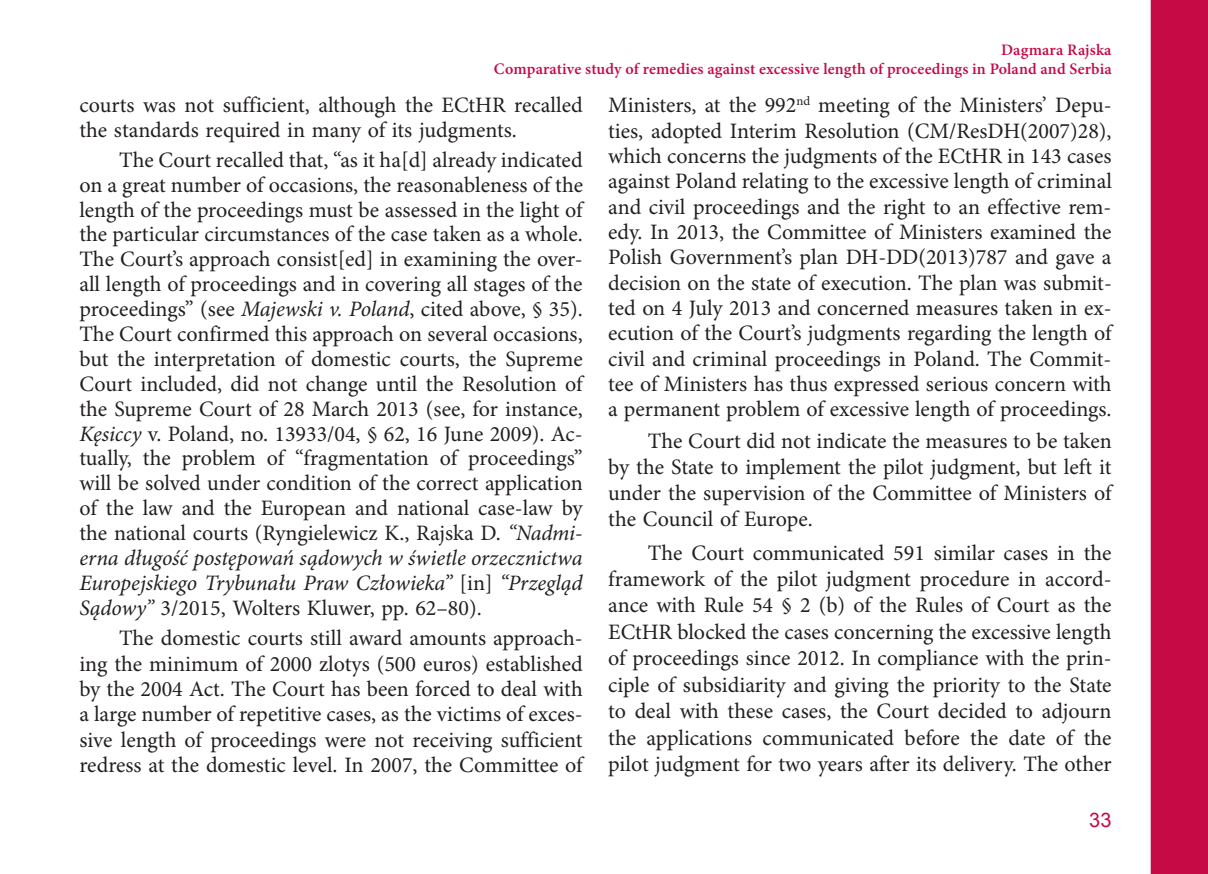
<style>
.page{position:relative;width:1208px;height:874px;background:#fff}
.page>*{position:absolute;margin:0;border:0;box-sizing:border-box;transform-origin:0 0}
.t1{font:22px/24.8px "Minion Pro";color:#231f20;text-align:justify}
.t2{font:20px "Arial";color:#c60a45}
.t3{font:600 16px/19.2px "Minion Pro";letter-spacing:.01em;color:#c60a45;text-align:right}
.s1{font-style:italic}
</style>
<div class="page">
<div style="left:1151px;top:1px;width:56px;height:871px;background:#c60a45"></div>
<div style="left:1150px;top:0;width:58px;height:873px;border:2px solid #c60a45"></div>
<p class="t3" style="left:494px;top:41px;width:619px">Dagmara Rajska<br>Comparative study of remedies against excessive length of proceedings in Poland and Serbia</p>
<p class="t1" style="left:79px;top:95px;width:505px">courts was not sufficient, although the ECtHR recalled the standards required in many of its judgments.</p>
<p class="t1" style="left:79px;top:149px;width:505px;text-indent:40px">The Court recalled that, “as it ha[d] already indicated on a great number of occasions, the reasonableness of the length of the proceedings must be assessed in the light of the particular circumstances of the case taken as a whole.<br>The Court’s approach consist[ed] in examining the over&shy;all length of proceedings and in covering all stages of the proceedings” (see <span class="s1">Majewski v. Poland</span>, cited above, § 35).<br>The Court confirmed this approach on several occasions, but the interpretation of domestic courts, the Supreme Court included, did not change until the Resolution of the Supreme Court of 28 March 2013 (see, for instance, <span class="s1">Kęsiccy</span> v. Poland, no. 13933/04, § 62, 16 June 2009). Ac&shy;tually, the problem of “fragmentation of proceedings” will be solved under condition of the correct application of the law and the European and national case-law by the national courts (Ryngielewicz K., Rajska D. <span class="s1">“Nadmi&shy;erna długość postępowań sądowych w świetle orzecznictwa Europejskiego Trybunału Praw Człowieka”</span> [in] <span class="s1">“Przegląd Sądowy”</span> 3/2015, Wolters Kluwer, pp. 62–80).</p>
<p class="t1" style="left:79px;top:627px;width:505px;text-indent:40px">The domestic courts still award amounts approach&shy;ing the minimum of 2000 zlotys (500 euros) established by the 2004 Act. The Court has been forced to deal with a large number of repetitive cases, as the victims of exces&shy;sive length of proceedings were not receiving sufficient redress at the domestic level. In 2007, the Committee of</p>
<p class="t1" style="left:608px;top:94px;width:505px">Ministers, at the 992<sup>nd</sup> meeting of the Ministers’ Depu&shy;ties, adopted Interim Resolution (CM/ResDH(2007)28), which concerns the judgments of the ECtHR in 143 cases against Poland relating to the excessive length of criminal and civil proceedings and the right to an effective rem&shy;edy. In 2013, the Committee of Ministers examined the Polish Government’s plan DH-DD(2013)787 and gave a decision on the state of execution. The plan was submit&shy;ted on 4 July 2013 and concerned measures taken in ex&shy;ecution of the Court’s judgments regarding the length of civil and criminal proceedings in Poland. The Commit&shy;tee of Ministers has thus expressed serious concern with a permanent problem of excessive length of proceedings.</p>
<p class="t1" style="left:608px;top:430px;width:505px;line-height:25.8px;text-indent:40px">The Court did not indicate the measures to be taken by the State to implement the pilot judgment, but left it under the supervision of the Committee of Ministers of the Council of Europe.</p>
<p class="t1" style="left:608px;top:540px;width:505px;line-height:26.4px;text-indent:40px">The Court communicated 591 similar cases in the framework of the pilot judgment procedure in accord&shy;ance with Rule 54 § 2 (b) of the Rules of Court as the ECtHR blocked the cases concerning the excessive length of proceedings since 2012. In compliance with the prin&shy;ciple of subsidiarity and giving the priority to the State to deal with these cases, the Court decided to adjourn the applications communicated before the date of the pilot judgment for two years after its delivery. The other</p>
<p class="t2" style="left:1089px;top:808px;width:24px">33</p>
</div>
